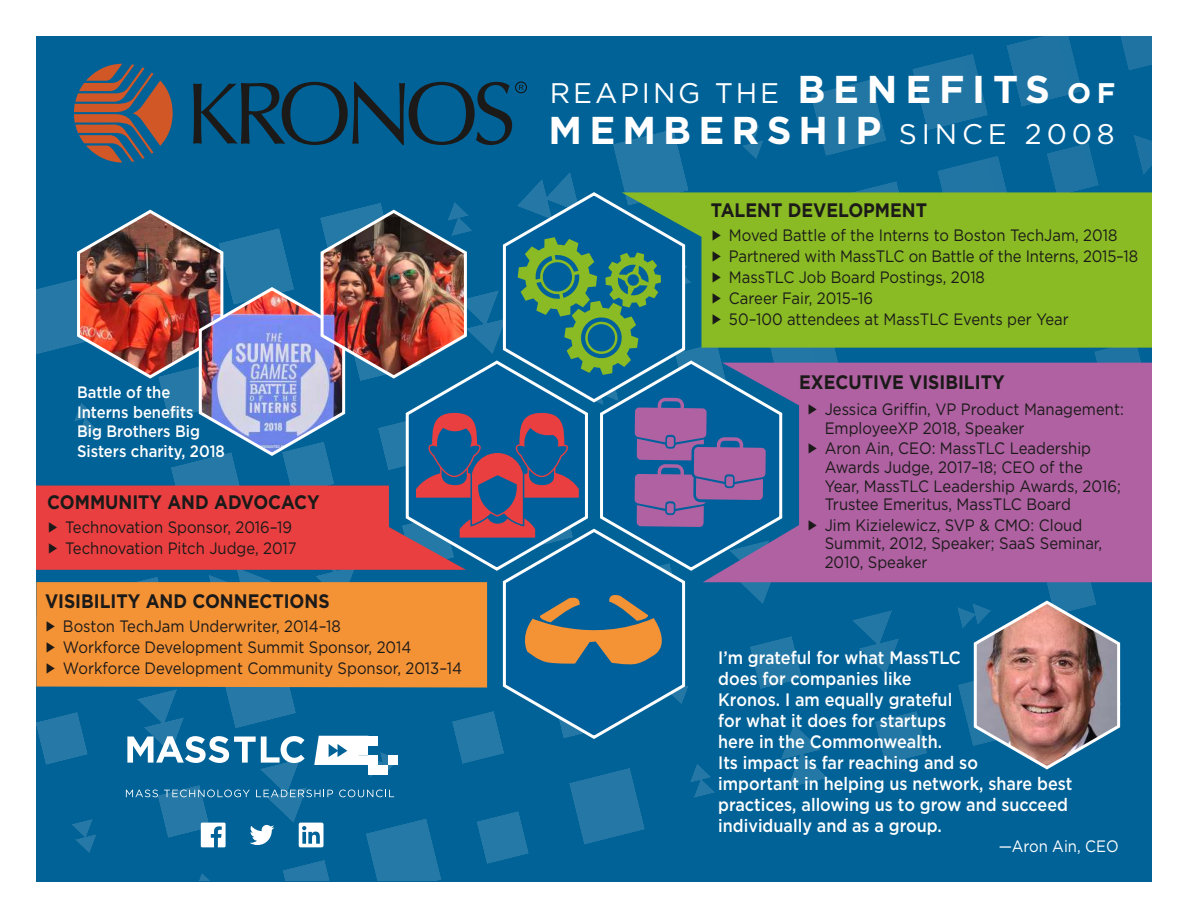
<style>
.page{position:relative;width:1188px;height:918px;background:#fff}
.page>*{position:absolute;margin:0;border:0;box-sizing:border-box;transform-origin:0 0}
.t1{font:700 38.7px/41px "Gotham";letter-spacing:.185em;color:#fff;text-align:right}
.t2{font:28.35px "Gotham";letter-spacing:.1em;color:#fff}
.t3{font:700 19.5px "Gotham";color:#1b1a19;scale:.9 1}
.t4{font:500 18px/21px "Gotham";color:#fff;scale:.9 1}
.t5{font:16.5px/21px "Gotham";color:#1b1a19;scale:.9 1}
.t6{font:500 16.5px/19.5px "Gotham";color:#fff;scale:.9 1}
.t7{font:16.5px "Gotham";color:#fff;scale:.9 1}
.s1{font-size:28.35px}
.s2{font-weight:400;font-size:28.35px}
</style>
<div class="page">
<div style="left:36px;top:36px;width:1116px;height:846px;background:#006297"></div>
<img style="left:613px;top:129px;width:75px;height:61px">
<img style="left:811px;top:80px;width:75px;height:76px">
<img style="left:912px;top:54px;width:76px;height:76px">
<img style="left:856px;top:181px;width:43px;height:11px">
<img style="left:785px;top:348px;width:54px;height:15px">
<img style="left:958px;top:681px;width:14px;height:59px">
<img style="left:569px;top:768px;width:76px;height:76px">
<img style="left:937px;top:156px;width:70px;height:36px">
<img style="left:1007px;top:36px;width:75px;height:70px">
<img style="left:1044px;top:582px;width:53px;height:17px">
<img style="left:875px;top:711px;width:52px;height:53px">
<img style="left:785px;top:636px;width:17px;height:47px">
<img style="left:1094px;top:348px;width:53px;height:15px">
<img style="left:1047px;top:143px;width:52px;height:49px">
<img style="left:1120px;top:36px;width:32px;height:34px">
<img style="left:532px;top:173px;width:42px;height:17px">
<img style="left:1134px;top:135px;width:18px;height:40px">
<img style="left:852px;top:610px;width:47px;height:64px">
<img style="left:785px;top:725px;width:42px;height:63px">
<img style="left:690px;top:765px;width:25px;height:33px">
<img style="left:957px;top:607px;width:15px;height:21px">
<img style="left:739px;top:125px;width:24px;height:34px">
<img style="left:366px;top:819px;width:75px;height:62px">
<img style="left:477px;top:811px;width:52px;height:53px">
<img style="left:283px;top:860px;width:47px;height:21px">
<img style="left:158px;top:785px;width:52px;height:53px">
<img style="left:259px;top:765px;width:48px;height:58px">
<svg style="left:199px;top:874px;width:11px;height:7px"></svg>
<img style="left:72px;top:819px;width:24px;height:34px">
<img style="left:367px;top:765px;width:26px;height:12px">
<div style="left:785px;top:363px;width:367px;height:219px;background:#af61a2"></div>
<div style="left:785px;top:192px;width:367px;height:156px;background:#8abb24"></div>
<div style="left:368px;top:765px;width:10px;height:10px;background:#fff"></div>
<div style="left:378px;top:765px;width:10px;height:10px;background:#fff"></div>
<svg style="left:126px;top:790px;width:32px;height:7px"></svg>
<svg style="left:164px;top:790px;width:86px;height:7px"></svg>
<svg style="left:256px;top:790px;width:77px;height:7px"></svg>
<svg style="left:339px;top:790px;width:55px;height:7px"></svg>
<div style="left:515px;top:82px;width:12px;height:11px;border:1px solid #12100e;border-radius:50%"></div>
<svg style="left:74px;top:64px;width:99px;height:99px"></svg>
<svg style="left:193px;top:82px;width:331px;height:63px"></svg>
<svg style="left:250px;top:825px;width:24px;height:20px"></svg>
<svg style="left:201px;top:823px;width:25px;height:24px"></svg>
<svg style="left:299px;top:823px;width:25px;height:24px"></svg>
<img style="left:972px;top:599px;width:149px;height:171px">
<svg style="left:36px;top:190px;width:749px;height:575px"></svg>
<p class="t6" style="left:77px;top:383px;width:166px">Battle of the<br>Interns benefits<br>Big Brothers Big<br>Sisters charity, 2018</p>
<p class="t3" style="left:47px;top:493px;width:304px">COMMUNITY AND ADVOCACY</p>
<p class="t5" style="left:47px;top:518px;width:279px">▶ Technovation Sponsor, 2016–19 ▶ Technovation Pitch Judge, 2017</p>
<p class="t3" style="left:45px;top:592px;width:318px">VISIBILITY AND CONNECTIONS</p>
<p class="t5" style="left:45px;top:616px;width:465px">▶ Boston TechJam Underwriter, 2014–18<br>▶ Workforce Development Summit Sponsor, 2014<br>▶ Workforce Development Community Sponsor, 2013–14</p>
<h1 class="t1" style="left:549px;top:71px;width:568px">BENEFITS <span class="s1">OF<br></span>MEMBERSHIP <span class="s2">SINCE 2008</span></h1>
<h2 class="t2" style="left:550px;top:76px;width:231px">REAPING THE</h2>
<p class="t3" style="left:711px;top:202px;width:242px">TALENT DEVELOPMENT</p>
<p class="t5" style="left:711px;top:226px;width:476px">▶ Moved Battle of the Interns to Boston TechJam, 2018<br>▶ Partnered with MassTLC on Battle of the Interns, 2015–18 ▶ MassTLC Job Board Postings, 2018<br>▶ Career Fair, 2015–16<br>▶ 50–100 attendees at MassTLC Events per Year</p>
<p class="t3" style="left:799px;top:373px;width:230px">EXECUTIVE VISIBILITY</p>
<p class="t5" style="left:825px;top:401px;width:334px;line-height:18.8px;text-indent:-18px">▶ Jessica Griffin, VP Product Management:<br>EmployeeXP 2018, Speaker</p>
<p class="t5" style="left:825px;top:440px;width:330px;line-height:18.8px;text-indent:-18px">▶ Aron Ain, CEO: MassTLC Leadership Awards Judge, 2017–18; CEO of the Year, MassTLC Leadership Awards, 2016; Trustee Emeritus, MassTLC Board</p>
<p class="t5" style="left:825px;top:516px;width:310px;line-height:18.8px;text-indent:-18px">▶ Jim Kizielewicz, SVP &amp; CMO: Cloud<br>Summit, 2012, Speaker; SaaS Seminar,<br>2010, Speaker</p>
<p class="t4" style="left:718px;top:648px;width:395px">I’m grateful for what MassTLC<br>does for companies like<br>Kronos. I am equally grateful<br>for what it does for startups<br>here in the Commonwealth.<br>Its impact is far reaching and so<br>important in helping us network, share best practices, allowing us to grow and succeed individually and as a group.</p>
<p class="t7" style="left:999px;top:840px;width:135px">—Aron Ain, CEO</p>
</div>
